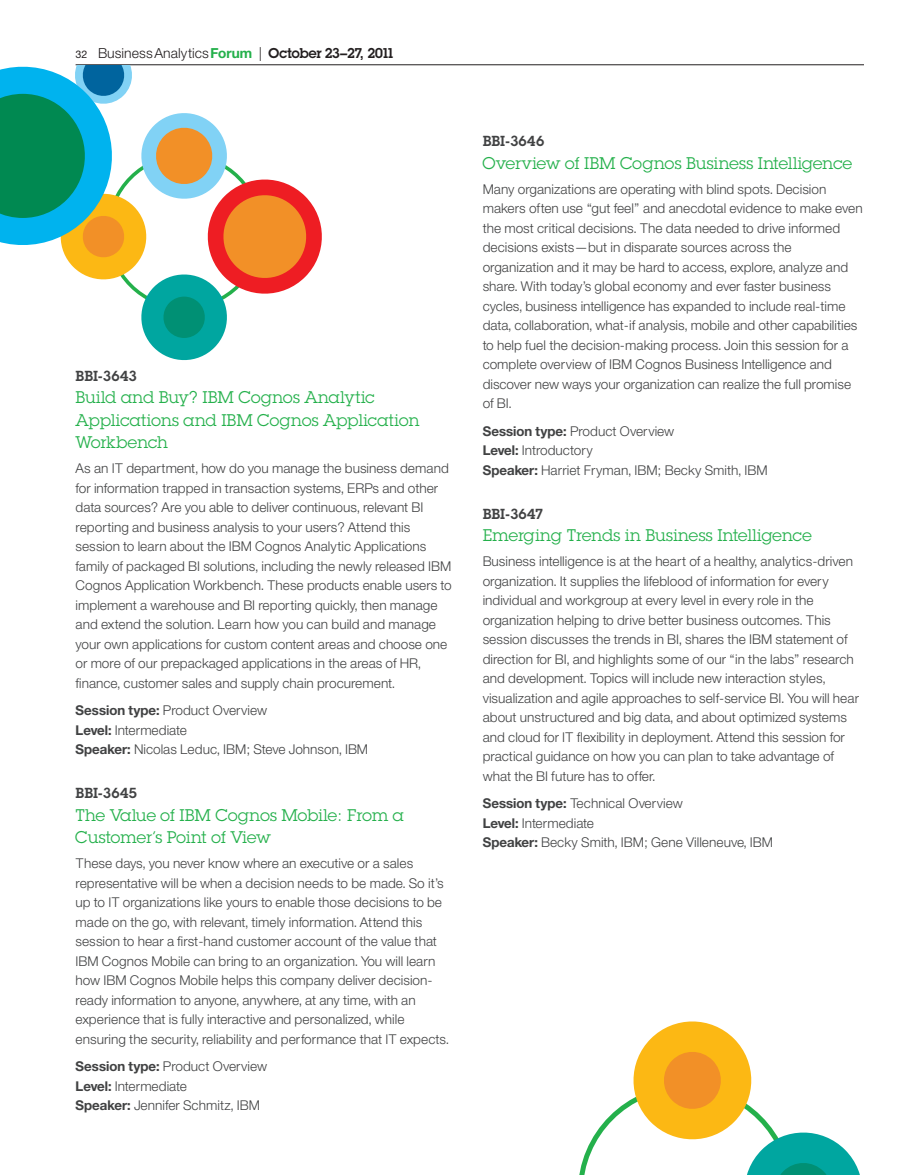
<style>
.page{position:relative;width:918px;height:1175px;background:#fff}
.page>*{position:absolute;margin:0;border:0;box-sizing:border-box;transform-origin:0 0}
.t1{font:16.5px/22.5px "Lubalinfor IBM";color:#24b04b}
.t2{font:600 14.25px "Lubalinfor IBM";letter-spacing:.01em;color:#414243}
.t3{font:300 13.8px "Helv Neuefor IBM";color:#231f20}
.t4{font:300 13.5px/19.5px "Helv Neuefor IBM";color:#414243}
.s1{font-weight:400;font-size:10.5px}
.s2{font-weight:700;color:#24b04b}
.s3{font-family:"Lubalinfor IBM";font-weight:600}
.s4{font-weight:700}
</style>
<div class="page">
<hr style="left:76px;top:64px;width:788px;height:1px;background:#231f20">
<svg style="left:0;top:65px;width:327px;height:296px"></svg>
<svg style="left:579px;top:1021px;width:281px;height:153px"></svg>
<p class="t3" style="left:76px;top:45px;width:319px"><span class="s1">32</span> BusinessAnalytics<span class="s2">Forum</span> | <span class="s3">October 23–27, 2011</span></p>
<p class="t2" style="left:76px;top:366px;width:63px">BBI-3643</p>
<p class="t1" style="left:76px;top:386px;width:345px">Build and Buy? IBM Cognos Analytic<br>Applications and IBM Cognos Application<br>Workbench</p>
<p class="t4" style="left:76px;top:458px;width:378px">As an IT department, how do you manage the business demand for information trapped in transaction systems, ERPs and other data sources? Are you able to deliver continuous, relevant BI reporting and business analysis to your users? Attend this session to learn about the IBM Cognos Analytic Applications family of packaged BI solutions, including the newly released IBM Cognos Application Workbench. These products enable users to implement a warehouse and BI reporting quickly, then manage and extend the solution. Learn how you can build and manage your own applications for custom content areas and choose one or more of our prepackaged applications in the areas of HR, finance, customer sales and supply chain procurement.</p>
<p class="t4" style="left:76px;top:700px;width:294px"><span class="s4">Session type:</span> Product Overview<br><span class="s4">Level:</span> Intermediate<br><span class="s4">Speaker:</span> Nicolas Leduc, IBM; Steve Johnson, IBM</p>
<p class="t2" style="left:76px;top:783px;width:63px">BBI-3645</p>
<p class="t1" style="left:76px;top:803px;width:330px">The Value of IBM Cognos Mobile: From a<br>Customer’s Point of View</p>
<p class="t4" style="left:76px;top:853px;width:375px">These days, you never know where an executive or a sales representative will be when a decision needs to be made. So it’s up to IT organizations like yours to enable those decisions to be made on the go, with relevant, timely information. Attend this session to hear a first-hand customer account of the value that IBM Cognos Mobile can bring to an organization. You will learn how IBM Cognos Mobile helps this company deliver decision&shy;ready information to anyone, anywhere, at any time, with an experience that is fully interactive and personalized, while ensuring the security, reliability and performance that IT expects.</p>
<p class="t4" style="left:76px;top:1056px;width:193px"><span class="s4">Session type:</span> Product Overview<br><span class="s4">Level:</span> Intermediate<br><span class="s4">Speaker:</span> Jennifer Schmitz, IBM</p>
<p class="t2" style="left:483px;top:132px;width:63px">BBI-3646</p>
<p class="t1" style="left:483px;top:151px;width:371px">Overview of IBM Cognos Business Intelligence</p>
<p class="t4" style="left:483px;top:179px;width:382px">Many organizations are operating with blind spots. Decision makers often use “gut feel” and anecdotal evidence to make even the most critical decisions. The data needed to drive informed decisions exists—but in disparate sources across the organization and it may be hard to access, explore, analyze and share. With today’s global economy and ever faster business cycles, business intelligence has expanded to include real-time data, collaboration, what-if analysis, mobile and other capabilities to help fuel the decision-making process. Join this session for a complete overview of IBM Cognos Business Intelligence and discover new ways your organization can realize the full promise of BI.</p>
<p class="t4" style="left:483px;top:421px;width:287px"><span class="s4">Session type:</span> Product Overview<br><span class="s4">Level:</span> Introductory<br><span class="s4">Speaker:</span> Harriet Fryman, IBM; Becky Smith, IBM</p>
<p class="t2" style="left:483px;top:504px;width:62px">BBI-3647</p>
<p class="t1" style="left:483px;top:524px;width:330px">Emerging Trends in Business Intelligence</p>
<p class="t4" style="left:483px;top:551px;width:378px">Business intelligence is at the heart of a healthy, analytics-driven organization. It supplies the lifeblood of information for every individual and workgroup at every level in every role in the organization helping to drive better business outcomes. This session discusses the trends in BI, shares the IBM statement of direction for BI, and highlights some of our “in the labs” research and development. Topics will include new interaction styles, visualization and agile approaches to self-service BI. You will hear about unstructured and big data, and about optimized systems and cloud for IT flexibility in deployment. Attend this session for practical guidance on how you can plan to take advantage of what the BI future has to offer.</p>
<p class="t4" style="left:483px;top:793px;width:292px"><span class="s4">Session type:</span> Technical Overview<br><span class="s4">Level:</span> Intermediate<br><span class="s4">Speaker:</span> Becky Smith, IBM; Gene Villeneuve, IBM</p>
</div>
